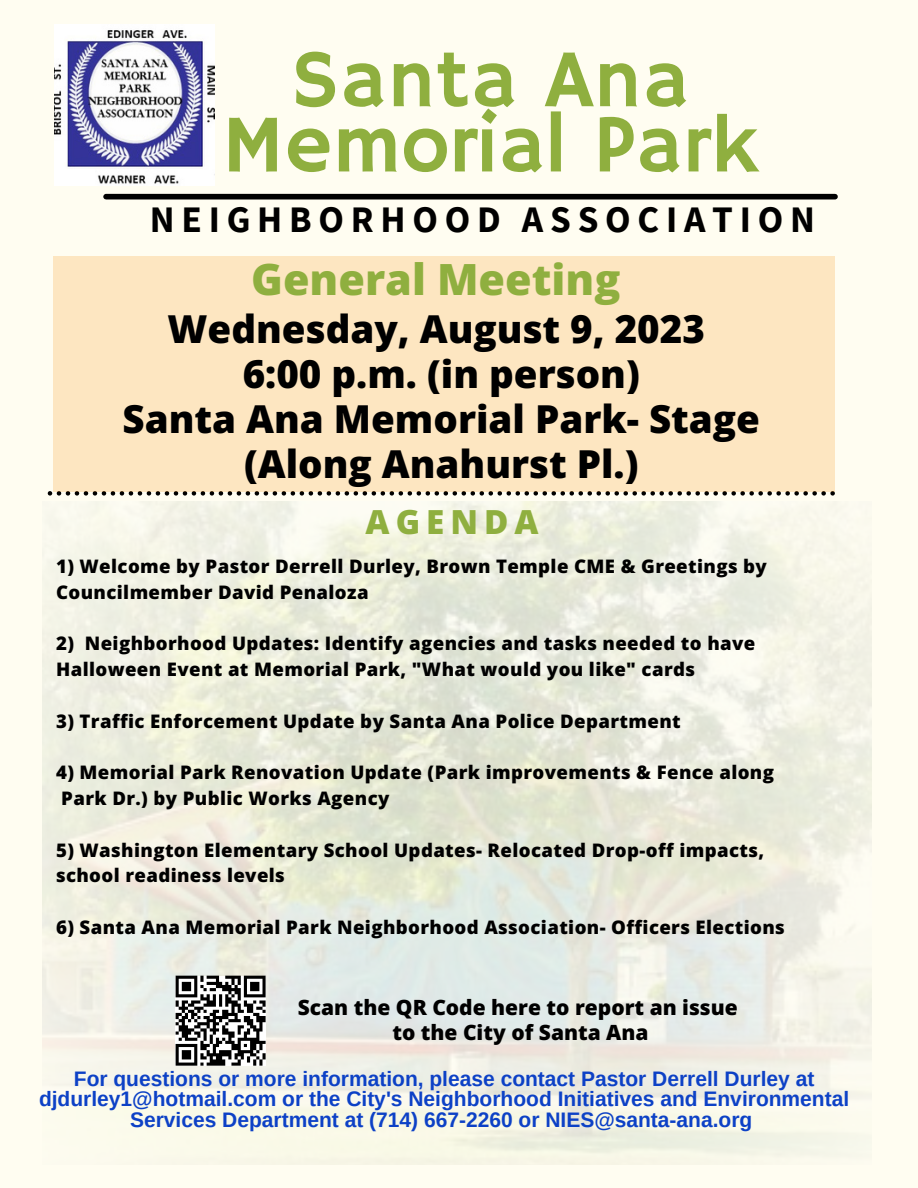
<style>
.page{position:relative;width:918px;height:1188px;background:#fffdf1}
.page>*{position:absolute;margin:0;border:0;box-sizing:border-box;transform-origin:0 0}
.t1{font:82.5px/65.2px "Hammersmith One";color:#8faf3f;text-align:center}
.t2{font:800 43.05px "Open Sans";color:#8faf3f}
.t3{font:800 38.55px "Open Sans";color:#000}
.t4{font:700 37.35px "Source Sans Pro";letter-spacing:.18em;color:#000}
.t5{font:800 33.15px "Open Sans";letter-spacing:.18em;color:#8faf3f}
.t6{font:700 21px/20.2px "Arimo";color:#0d41c6;text-align:center}
.t7{font:800 21px "Open Sans";color:#000}
.t8{font:800 18.6px/25.8px "Open Sans";letter-spacing:.02em;color:#000}
</style>
<div class="page">
<svg style="left:48px;top:491px;width:787px;height:5px"></svg>
<div style="left:53px;top:256px;width:782px;height:236px;background:#fde6c1"></div>
<img style="left:55px;top:25px;width:159px;height:160px">
<div style="left:106px;top:194px;width:729px;height:5px;background:#000"></div>
<img style="left:42px;top:502px;width:829px;height:662px">
<svg style="left:176px;top:976px;width:90px;height:90px"></svg>
<p class="t1" style="left:222px;top:51px;width:538px">Santa Ana<br>Memorial Park</p>
<p class="t4" style="left:150px;top:195px;width:667px">NEIGHBORHOOD ASSOCIATION</p>
<p class="t2" style="left:251px;top:249px;width:371px">General Meeting</p>
<p class="t3" style="left:168px;top:301px;width:539px">Wednesday, August 9, 2023</p>
<p class="t3" style="left:243px;top:346px;width:399px">6:00 p.m. (in person)</p>
<p class="t3" style="left:122px;top:391px;width:639px">Santa Ana Memorial Park- Stage</p>
<p class="t3" style="left:244px;top:436px;width:396px">(Along Anahurst Pl.)</p>
<p class="t5" style="left:366px;top:499px;width:175px">AGENDA</p>
<p class="t8" style="left:56px;top:553px;width:712px">1) Welcome by Pastor Derrell Durley, Brown Temple CME &amp; Greetings by<br>Councilmember David Penaloza</p>
<p class="t8" style="left:56px;top:630px;width:701px">2) Neighborhood Updates: Identify agencies and tasks needed to have<br>Halloween Event at Memorial Park, "What would you like" cards</p>
<p class="t8" style="left:56px;top:707px;width:626px">3) Traffic Enforcement Update by Santa Ana Police Department</p>
<p class="t8" style="left:56px;top:759px;width:720px">4) Memorial Park Renovation Update (Park improvements &amp; Fence along</p>
<p class="t8" style="left:61px;top:785px;width:330px">Park Dr.) by Public Works Agency</p>
<p class="t8" style="left:56px;top:836px;width:710px">5) Washington Elementary School Updates- Relocated Drop-off impacts, school readiness levels</p>
<p class="t8" style="left:56px;top:914px;width:730px">6) Santa Ana Memorial Park Neighborhood Association- Officers Elections</p>
<p class="t7" style="left:298px;top:993px;width:442px">Scan the QR Code here to report an issue</p>
<p class="t7" style="left:392px;top:1017px;width:258px">to the City of Santa Ana</p>
<p class="t6" style="left:39px;top:1069px;width:812px">For questions or more information, please contact Pastor Derrell Durley at djdurley1@hotmail.com or the City's Neighborhood Initiatives and Environmental<br>Services Department at (714) 667-2260 or NIES@santa-ana.org</p>
</div>
